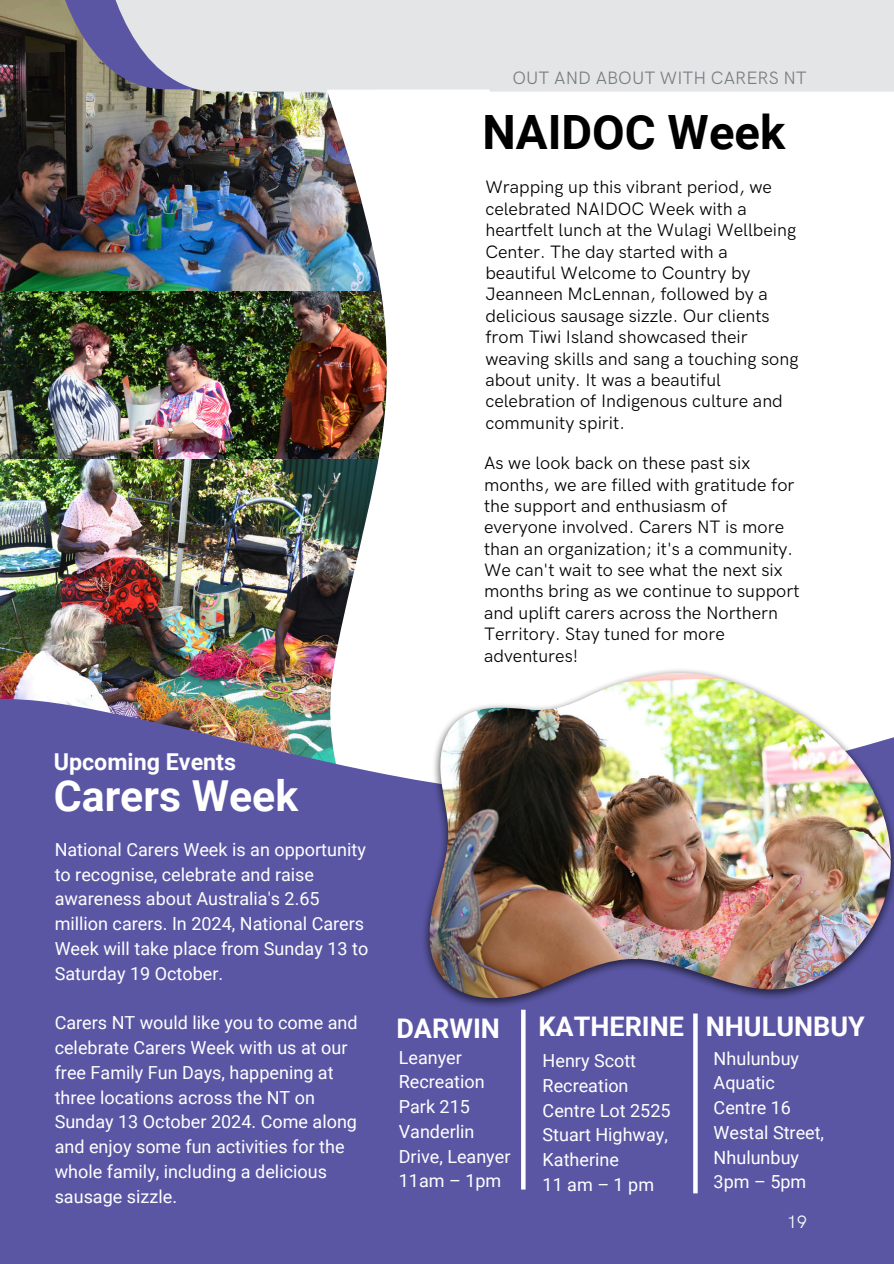
<style>
.page{position:relative;width:894px;height:1264px;background:#fff}
.page>*{position:absolute;margin:0;border:0;box-sizing:border-box;transform-origin:0 0}
.t1{font:700 47.25px "Roboto";color:#000}
.t2{font:700 42.75px "Roboto";color:#fff}
.t3{font:700 27px "Roboto";color:#fff}
.t4{font:700 23.25px "Roboto";color:#fff}
.t5{font:18px/21.3px "HK Grotesk Pro";color:#000}
.t6{font:18px/24.8px "Roboto";color:#fff}
.t7{font:18px "HK Grotesk Pro";color:#797e7f}
.t8{font:18px "HK Grotesk Pro";color:#fff}
</style>
<div class="page">
<img style="left:0;top:0;width:326px;height:460px">
<svg style="left:38px;top:0;width:51px;height:89px;background:#544f49"></svg>
<div style="left:89px;top:0;width:804px;height:92px;background:#e4e5e7"></div>
<img style="left:0;top:460px;width:326px;height:232px">
<img style="left:326px;top:90px;width:163px;height:602px">
<img style="left:0;top:692px;width:420px;height:163px">
<div style="left:0;top:855px;width:893px;height:408px;background:#5a56a4"></div>
<img style="left:420px;top:667px;width:473px;height:340px">
<img style="left:427px;top:673px;width:464px;height:329px">
<svg style="left:521px;top:1009px;width:4px;height:180px"></svg>
<svg style="left:693px;top:1013px;width:4px;height:180px"></svg>
<p class="t7" style="left:512px;top:63px;width:296px">OUT AND ABOUT WITH CARERS NT</p>
<h1 class="t1" style="left:482px;top:99px;width:304px">NAIDOC Week</h1>
<p class="t5" style="left:485px;top:175px;width:314px">Wrapping up this vibrant period, we celebrated NAIDOC Week with a heartfelt lunch at the Wulagi Wellbeing Center. The day started with a beautiful Welcome to Country by Jeanneen McLennan, followed by a delicious sausage sizzle. Our clients from Tiwi Island showcased their weaving skills and sang a touching song about unity. It was a beautiful celebration of Indigenous culture and community spirit.</p>
<p class="t5" style="left:484px;top:450px;width:317px">As we look back on these past six months, we are filled with gratitude for the support and enthusiasm of everyone involved. Carers NT is more than an organization; it's a community.<br>We can't wait to see what the next six months bring as we continue to support and uplift carers across the Northern Territory. Stay tuned for more adventures!</p>
<p class="t4" style="left:54px;top:745px;width:184px">Upcoming Events</p>
<h2 class="t2" style="left:54px;top:766px;width:246px">Carers Week</h2>
<p class="t6" style="left:55px;top:836px;width:315px">National Carers Week is an opportunity to recognise, celebrate and raise awareness about Australia's 2.65 million carers. In 2024, National Carers Week will take place from Sunday 13 to Saturday 19 October.</p>
<p class="t6" style="left:55px;top:1009px;width:304px">Carers NT would like you to come and celebrate Carers Week with us at our free Family Fun Days, happening at three locations across the NT on<br>Sunday 13 October 2024. Come along and enjoy some fun activities for the whole family, including a delicious sausage sizzle.</p>
<h3 class="t3" style="left:396px;top:1009px;width:105px">DARWIN</h3>
<h3 class="t3" style="left:538px;top:1007px;width:328px">KATHERINE NHULUNBUY</h3>
<p class="t6" style="left:398px;top:1044px;width:113px">Leanyer<br>Recreation<br>Park 215<br>Vanderlin<br>Drive, Leanyer<br>11am – 1pm</p>
<p class="t6" style="left:542px;top:1047px;width:129px">Henry Scott<br>Recreation<br>Centre Lot 2525<br>Stuart Highway,<br>Katherine<br>11 am – 1 pm</p>
<p class="t6" style="left:713px;top:1045px;width:112px">Nhulunbuy<br>Aquatic<br>Centre 16<br>Westal Street,<br>Nhulunbuy<br>3pm – 5pm</p>
<p class="t8" style="left:786px;top:1207px;width:22px">19</p>
</div>
